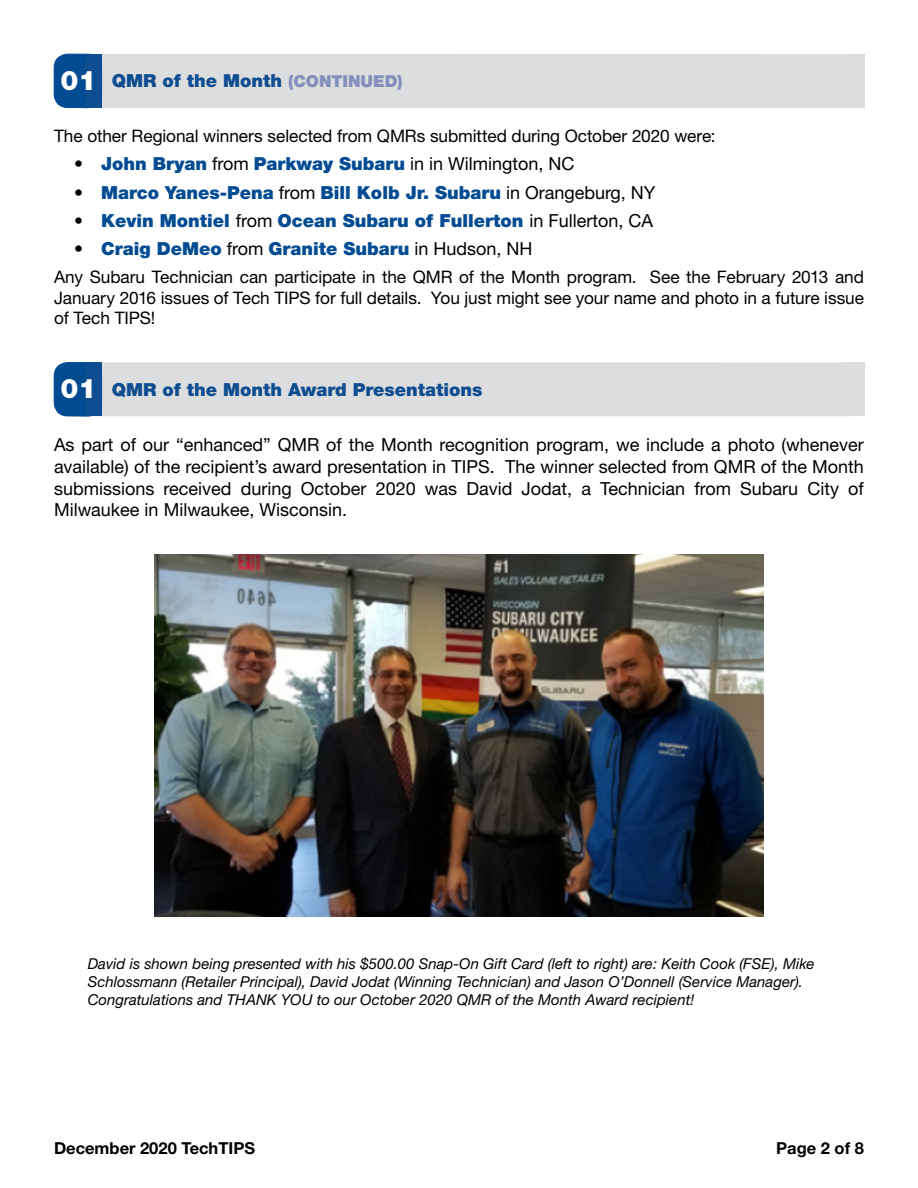
<style>
.page{position:relative;width:918px;height:1188px;background:#fff}
.page>*{position:absolute;margin:0;border:0;box-sizing:border-box;transform-origin:0 0}
.t1{font:18px/21.6px "Helvetica Neue LT Std";color:#000;text-align:justify}
.t2{font:900 18px "Helvetica Neue LT Std";color:#004b92}
.t3{font:900 18px "Helvetica Neue LT Std";color:#0f4d91}
.t4{font:17.25px/20.7px "Helvetica Neue LT Std";letter-spacing:-.005em;color:#000;text-align:justify}
.t5{font:700 16.5px "Helvetica Neue LT Std";color:#000}
.t6{font:italic 15px/18px "Helvetica Neue LT Std";color:#000}
.s1{font-size:27px;color:#fff}
.s2{font-size:16.5px;color:#858fbb}
.s3{font-weight:900;color:#004b92}
.s4{font-weight:400;color:#000}
</style>
<div class="page">
<div style="left:54px;top:54px;width:811px;height:54px;background:#dcddde;border-radius:14px"></div>
<div style="left:846px;top:54px;width:19px;height:54px;background:#dcddde"></div>
<div style="left:54px;top:54px;width:48px;height:54px;background:#004b92;border-radius:14px"></div>
<div style="left:54px;top:54px;width:48px;height:54px;border:1px solid #004b92;border-radius:14px"></div>
<div style="left:85px;top:54px;width:17px;height:54px;background:#0f4d91"></div>
<div style="left:54px;top:362px;width:811px;height:54px;background:#dcddde;border-radius:14px"></div>
<div style="left:846px;top:362px;width:19px;height:54px;background:#dcddde"></div>
<div style="left:54px;top:363px;width:48px;height:53px;background:#004b92;border-radius:14px"></div>
<div style="left:54px;top:362px;width:48px;height:54px;border:1px solid #004b92;border-radius:14px"></div>
<div style="left:85px;top:362px;width:17px;height:54px;background:#0f4d91"></div>
<img style="left:155px;top:555px;width:608px;height:361px">
<p class="t3" style="left:60px;top:70px;width:344px"><span class="s1">01</span> QMR of the Month <span class="s2">(CONTINUED)</span></p>
<p class="t4" style="left:54px;top:125px;width:663px">The other Regional winners selected from QMRs submitted during October 2020 were:</p>
<p class="t1" style="left:74px;top:153px;width:502px">• <span class="s3">John Bryan</span> from <span class="s3">Parkway Subaru</span> in in Wilmington, NC</p>
<p class="t2" style="left:74px;top:182px;width:583px"><span class="s4">•</span> Marco Yanes-Pena <span class="s4">from</span> Bill Kolb Jr. Subaru <span class="s4">in Orangeburg, NY</span></p>
<p class="t2" style="left:74px;top:210px;width:580px"><span class="s4">•</span> Kevin Montiel <span class="s4">from</span> Ocean Subaru of Fullerton <span class="s4">in Fullerton, CA</span></p>
<p class="t2" style="left:74px;top:238px;width:460px"><span class="s4">•</span> Craig DeMeo <span class="s4">from</span> Granite Subaru <span class="s4">in Hudson, NH</span></p>
<p class="t4" style="left:54px;top:266px;width:812px">Any Subaru Technician can participate in the QMR of the Month program. See the February 2013 and January 2016 issues of Tech TIPS for full details. You just might see your name and photo in a future issue of Tech TIPS!</p>
<p class="t3" style="left:60px;top:379px;width:424px"><span class="s1">01</span> QMR of the Month Award Presentations</p>
<p class="t1" style="left:54px;top:434px;width:811px">As part of our “enhanced” QMR of the Month recognition program, we include a photo (whenever available) of the recipient’s award presentation in TIPS. The winner selected from QMR of the Month submissions received during October 2020 was David Jodat, a Technician from Subaru City of Milwaukee in Milwaukee, Wisconsin.</p>
<p class="t6" style="left:88px;top:955px;width:728px">David is shown being presented with his $500.00 Snap-On Gift Card (left to right) are: Keith Cook (FSE), Mike<br>Schlossmann (Retailer Principal), David Jodat (Winning Technician) and Jason O’Donnell (Service Manager).<br>Congratulations and THANK YOU to our October 2020 QMR of the Month Award recipient!</p>
<p class="t5" style="left:54px;top:1138px;width:203px">December 2020 TechTIPS</p>
<p class="t5" style="left:776px;top:1138px;width:89px">Page 2 of 8</p>
</div>
